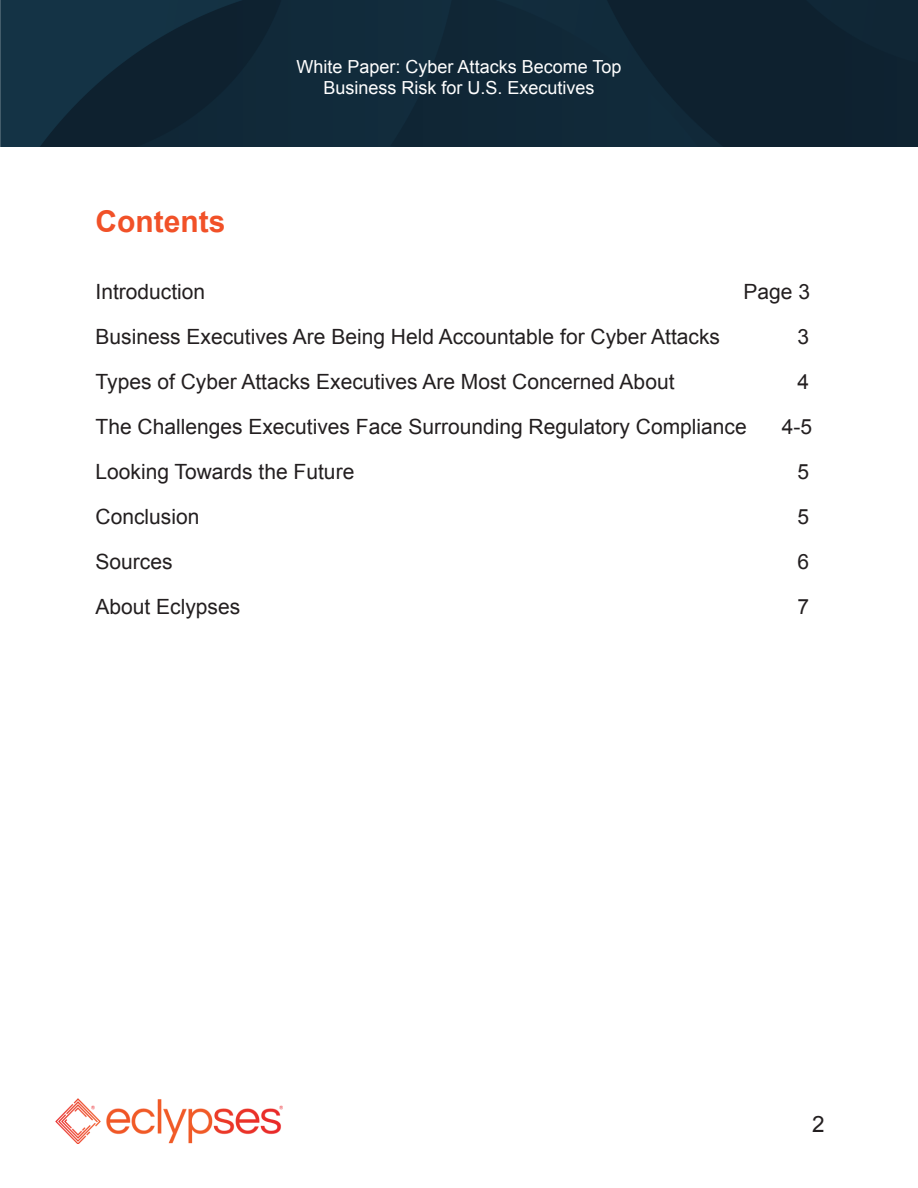
<style>
.page{position:relative;width:918px;height:1188px;background:#fff}
.page>*{position:absolute;margin:0;border:0;box-sizing:border-box;transform-origin:0 0}
.t1{font:700 30px "Arial";color:#f15128}
.t2{font:22.5px "Arial";color:#231f20}
.t3{font:21px "Arial";color:#231f20}
.t4{font:18px/21.6px "Arial";color:#fff;text-align:center}
</style>
<div class="page">
<img style="left:0;top:0;width:918px;height:147px">
<img style="left:56px;top:1098px;width:226px;height:46px">
<p class="t1" style="left:96px;top:202px;width:131px">Contents</p>
<p class="t4" style="left:297px;top:56px;width:326px">White Paper: Cyber Attacks Become Top<br>Business Risk for U.S. Executives</p>
<p class="t3" style="left:96px;top:278px;width:111px">Introduction</p>
<p class="t3" style="left:744px;top:278px;width:68px">Page 3</p>
<p class="t3" style="left:96px;top:323px;width:626px">Business Executives Are Being Held Accountable for Cyber Attacks</p>
<p class="t3" style="left:798px;top:323px;width:13px">3</p>
<p class="t3" style="left:96px;top:368px;width:580px">Types of Cyber Attacks Executives Are Most Concerned About</p>
<p class="t3" style="left:798px;top:368px;width:13px">4</p>
<p class="t3" style="left:96px;top:413px;width:653px">The Challenges Executives Face Surrounding Regulatory Compliance</p>
<p class="t3" style="left:782px;top:413px;width:32px">4-5</p>
<p class="t3" style="left:96px;top:458px;width:260px">Looking Towards the Future</p>
<p class="t3" style="left:798px;top:458px;width:13px">5</p>
<p class="t3" style="left:96px;top:503px;width:105px">Conclusion</p>
<p class="t3" style="left:798px;top:503px;width:13px">5</p>
<p class="t3" style="left:96px;top:548px;width:79px">Sources</p>
<p class="t3" style="left:798px;top:548px;width:13px">6</p>
<p class="t3" style="left:96px;top:593px;width:146px">About Eclypses</p>
<p class="t3" style="left:798px;top:593px;width:13px">7</p>
<p class="t2" style="left:812px;top:1109px;width:14px">2</p>
</div>
